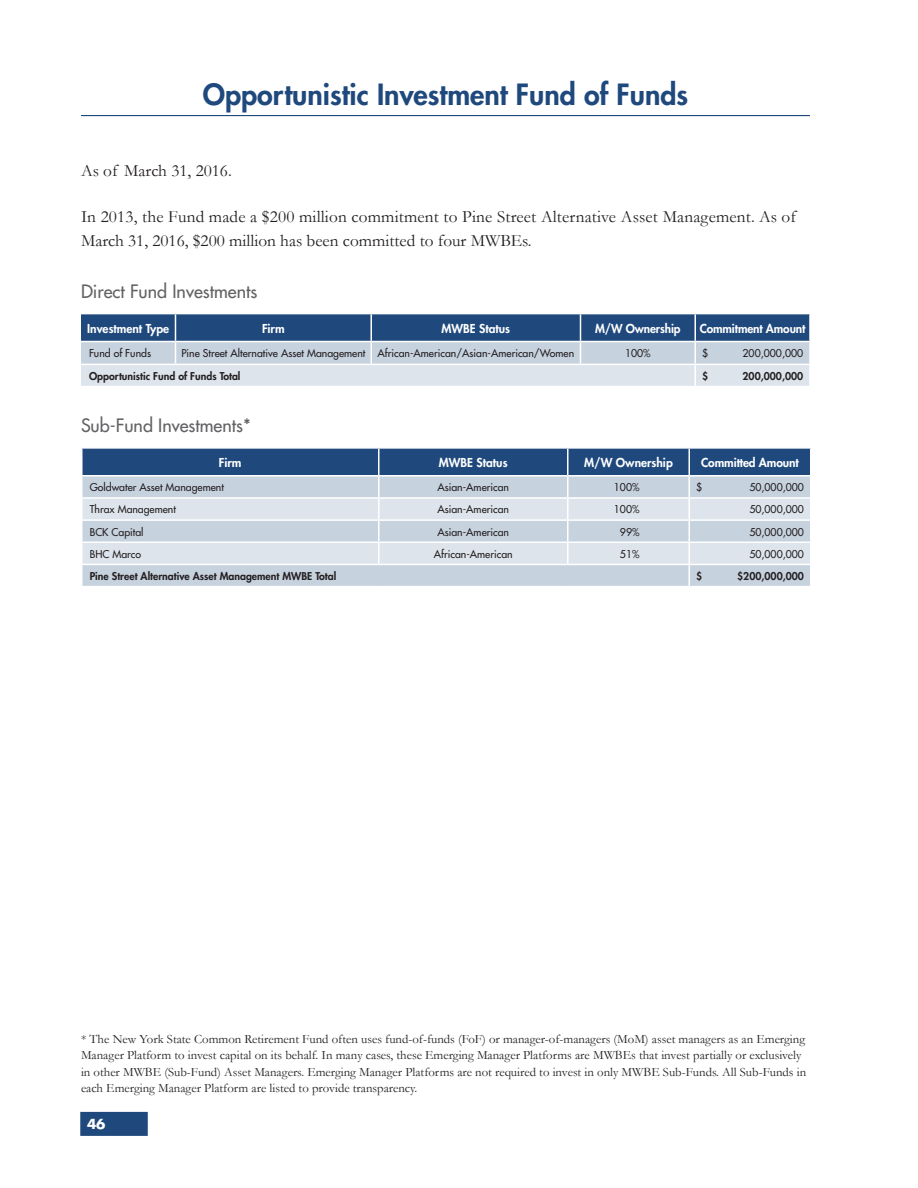
<style>
.page{position:relative;width:918px;height:1188px;background:#fff}
.page>*{position:absolute;margin:0;border:0;box-sizing:border-box;transform-origin:0 0}
.Headline-Appendix{font:800 28.5px "Futura Std";color:#1f497d}
.Subhead_2-_Appendix{font:500 18px "Futura Std";color:#636366}
.Subhead_2{font:500 18px "Futura Std";color:#636366}
.Body{font:17.25px/24px "Garamond";letter-spacing:.01em;color:#231f20}
.Body_-_After_Subhead{font:17.25px "Garamond";color:#231f20}
.t1{font:700 13.5px "Futura Std";color:#fff}
.Asterisk{font:12.75px/16.5px "Garamond";color:#231f20}
.TH{font:800 12px "Futura Std";color:#fff}
.TD_-_Centered{font:500 10.5px "Futura Std";color:#231f20}
.TD_-_Left_Column{font:800 10.5px "Futura Std";color:#231f20}
.TD_-_Left_Column-2{font:500 10.5px "Futura Std";color:#231f20}
.TD_-_Right_Column{font:500 10.5px "Futura Std";color:#231f20}
.TD_-_Right_Column-2{font:800 10.5px "Futura Std";color:#231f20}
</style>
<div class="page">
<div style="left:80px;top:1112px;width:68px;height:24px;background:#1f497d"></div>
<hr style="left:81px;top:115px;width:729px;height:1px;background:#1f497d">
<svg style="left:81px;top:314px;width:729px;height:72px;background:#91a5bf"></svg>
<hr style="left:695px;top:364px;width:116px;height:1px;background:#fff">
<hr style="left:81px;top:364px;width:95px;height:1px;background:#fff">
<hr style="left:176px;top:364px;width:195px;height:1px;background:#fff">
<hr style="left:371px;top:364px;width:209px;height:1px;background:#fff">
<hr style="left:580px;top:364px;width:115px;height:1px;background:#fff">
<hr style="left:694px;top:365px;width:2px;height:21px;background:#fff">
<svg style="left:81px;top:448px;width:730px;height:138px;background:#b0bfd1"></svg>
<hr style="left:689px;top:564px;width:123px;height:1px;background:#fff">
<hr style="left:81px;top:542px;width:298px;height:1px;background:#fff">
<hr style="left:379px;top:542px;width:189px;height:1px;background:#fff">
<hr style="left:568px;top:542px;width:121px;height:1px;background:#fff">
<hr style="left:81px;top:564px;width:298px;height:1px;background:#fff">
<hr style="left:379px;top:564px;width:189px;height:1px;background:#fff">
<hr style="left:568px;top:564px;width:121px;height:1px;background:#fff">
<hr style="left:688px;top:565px;width:2px;height:21px;background:#fff">
<p class="Headline-Appendix" style="left:203px;top:76px;width:487px">Opportunistic Investment Fund of Funds</p>
<p class="Body_-_After_Subhead" style="left:81px;top:160px;width:152px">As of March 31, 2016.</p>
<p class="Body" style="left:81px;top:205px;width:716px">In 2013, the Fund made a $200 million commitment to Pine Street Alternative Asset Management. As of<br>March 31, 2016, $200 million has been committed to four MWBEs.</p>
<p class="Subhead_2-_Appendix" style="left:81px;top:280px;width:178px">Direct Fund Investments</p>
<p class="TH" style="left:87px;top:320px;width:83px">Investment Type</p>
<p class="TH" style="left:262px;top:320px;width:24px">Firm</p>
<p class="TH" style="left:442px;top:320px;width:70px">MWBE Status</p>
<p class="TH" style="left:595px;top:320px;width:87px">M/W Ownership</p>
<p class="TH" style="left:700px;top:320px;width:107px">Commitment Amount</p>
<p class="TD_-_Left_Column-2" style="left:89px;top:347px;width:64px">Fund of Funds</p>
<p class="TD_-_Centered" style="left:181px;top:347px;width:186px">Pine Street Alternative Asset Management</p>
<p class="TD_-_Centered" style="left:377px;top:347px;width:198px">African-American/Asian-American/Women</p>
<p class="TD_-_Centered" style="left:625px;top:347px;width:27px">100%</p>
<p class="TD_-_Right_Column" style="left:702px;top:347px;width:8px">$</p>
<p class="TD_-_Right_Column" style="left:743px;top:347px;width:62px">200,000,000</p>
<p class="TD_-_Left_Column" style="left:89px;top:369px;width:153px">Opportunistic Fund of Funds Total</p>
<p class="TD_-_Right_Column-2" style="left:702px;top:369px;width:8px">$</p>
<p class="TD_-_Right_Column-2" style="left:743px;top:369px;width:62px">200,000,000</p>
<p class="Subhead_2" style="left:81px;top:414px;width:171px">Sub-Fund Investments*</p>
<p class="TH" style="left:219px;top:455px;width:24px">Firm</p>
<p class="TH" style="left:439px;top:455px;width:70px">MWBE Status</p>
<p class="TH" style="left:584px;top:455px;width:90px">M/W Ownership</p>
<p class="TH" style="left:701px;top:455px;width:99px">Committed Amount</p>
<p class="TD_-_Left_Column-2" style="left:90px;top:481px;width:136px">Goldwater Asset Management</p>
<p class="TD_-_Centered" style="left:437px;top:481px;width:73px">Asian-American</p>
<p class="TD_-_Right_Column" style="left:614px;top:481px;width:27px">100%</p>
<p class="TD_-_Right_Column" style="left:696px;top:481px;width:8px">$</p>
<p class="TD_-_Right_Column" style="left:749px;top:481px;width:56px">50,000,000</p>
<p class="TD_-_Left_Column-2" style="left:90px;top:503px;width:88px">Thrax Management</p>
<p class="TD_-_Centered" style="left:437px;top:503px;width:73px">Asian-American</p>
<p class="TD_-_Right_Column" style="left:614px;top:503px;width:27px">100%</p>
<p class="TD_-_Right_Column" style="left:749px;top:503px;width:56px">50,000,000</p>
<p class="TD_-_Left_Column-2" style="left:90px;top:525px;width:55px">BCK Capital</p>
<p class="TD_-_Centered" style="left:437px;top:525px;width:73px">Asian-American</p>
<p class="TD_-_Right_Column" style="left:620px;top:525px;width:21px">99%</p>
<p class="TD_-_Right_Column" style="left:749px;top:525px;width:56px">50,000,000</p>
<p class="TD_-_Left_Column-2" style="left:90px;top:547px;width:53px">BHC Marco</p>
<p class="TD_-_Centered" style="left:434px;top:547px;width:80px">African-American</p>
<p class="TD_-_Right_Column" style="left:620px;top:547px;width:21px">51%</p>
<p class="TD_-_Right_Column" style="left:749px;top:547px;width:56px">50,000,000</p>
<p class="TD_-_Left_Column" style="left:90px;top:569px;width:248px">Pine Street Alternative Asset Management MWBE Total</p>
<p class="TD_-_Right_Column-2" style="left:696px;top:569px;width:8px">$</p>
<p class="TD_-_Right_Column-2" style="left:737px;top:569px;width:68px">$200,000,000</p>
<p class="Asterisk" style="left:81px;top:1030px;width:727px">* The New York State Common Retirement Fund often uses fund-of-funds (FoF) or manager-of-managers (MoM) asset managers as an Emerging Manager Platform to invest capital on its behalf. In many cases, these Emerging Manager Platforms are MWBEs that invest partially or exclusively in other MWBE (Sub-Fund) Asset Managers. Emerging Manager Platforms are not required to invest in only MWBE Sub-Funds. All Sub-Funds in each Emerging Manager Platform are listed to provide transparency.</p>
<p class="t1" style="left:87px;top:1115px;width:20px">46</p>
</div>
